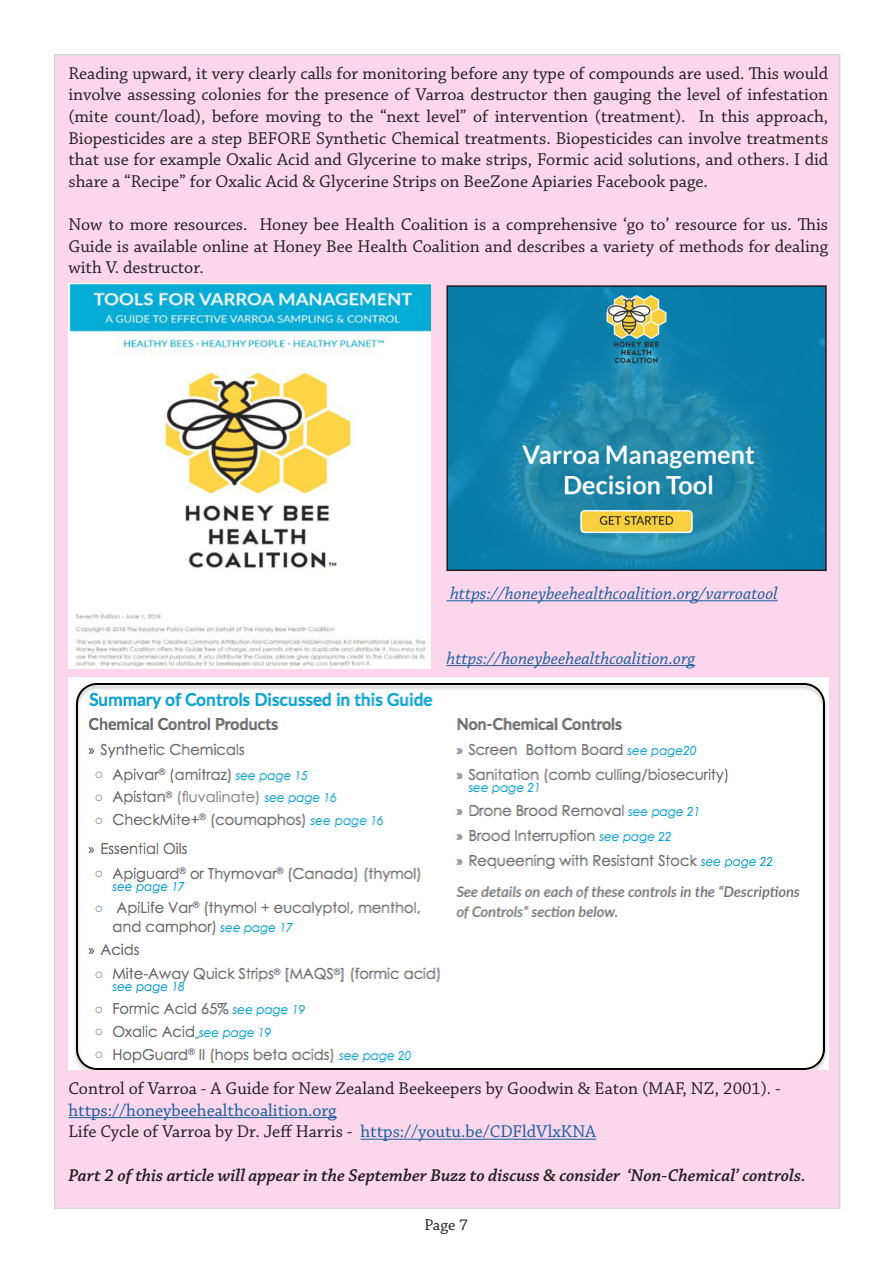
<style>
.page{position:relative;width:893px;height:1263px;background:#fff}
.page>*{position:absolute;margin:0;border:0;box-sizing:border-box;transform-origin:0 0}
.t1{font:18px/21.6px "Chaparral Pro";color:#231f20;text-align:justify}
.t2{font:18px/21.6px "Chaparral Pro";color:#175d9e}
.t3{font:italic 600 18px "Chaparral Pro";color:#231f20}
.t4{font:italic 18px "Chaparral Pro";color:#175d9e}
.t5{font:16.5px "Chaparral Pro";color:#231f20}
.s1{color:#231f20}
</style>
<div class="page">
<div style="left:54px;top:54px;width:786px;height:1155px;background:#fcd7ec"></div>
<hr style="left:68px;top:1117px;width:269px;height:1px;background:#175d9e">
<hr style="left:360px;top:1139px;width:236px;height:1px;background:#175d9e">
<img style="left:449px;top:288px;width:375px;height:280px">
<div style="left:446px;top:285px;width:381px;height:286px;border:2px solid #231f20"></div>
<img style="left:68px;top:284px;width:363px;height:385px">
<hr style="left:446px;top:600px;width:332px;height:1px;background:#175d9e">
<hr style="left:446px;top:665px;width:249px;height:1px;background:#175d9e">
<img style="left:68px;top:677px;width:760px;height:392px">
<p class="t1" style="left:68px;top:63px;width:761px">Reading upward, it very clearly calls for monitoring before any type of compounds are used. This would involve assessing colonies for the presence of Varroa destructor then gauging the level of infestation (mite count/load), before moving to the “next level” of intervention (treatment). In this approach, Biopesticides are a step BEFORE Synthetic Chemical treatments. Biopesticides can involve treatments that use for example Oxalic Acid and Glycerine to make strips, Formic acid solutions, and others. I did share a “Recipe” for Oxalic Acid &amp; Glycerine Strips on BeeZone Apiaries Facebook page.</p>
<p class="t1" style="left:68px;top:214px;width:761px">Now to more resources. Honey bee Health Coalition is a comprehensive ‘go to’ resource for us. This Guide is available online at Honey Bee Health Coalition and describes a variety of methods for dealing with V. destructor.</p>
<p class="t4" style="left:450px;top:583px;width:329px">https://honeybeehealthcoalition.org/varroatool</p>
<p class="t4" style="left:446px;top:648px;width:250px">https://honeybeehealthcoalition.org</p>
<p class="t1" style="left:68px;top:1078px;width:714px">Control of Varroa - A Guide for New Zealand Beekeepers by Goodwin &amp; Eaton (MAF, NZ, 2001). -</p>
<p class="t2" style="left:68px;top:1100px;width:529px">https://honeybeehealthcoalition.org<br><span class="s1">Life Cycle of Varroa by Dr. Jeff Harris -</span> https://youtu.be/CDFldVlxKNA</p>
<p class="t3" style="left:68px;top:1165px;width:739px">Part 2 of this article will appear in the September Buzz to discuss &amp; consider ‘Non-Chemical’ controls.</p>
<p class="t5" style="left:424px;top:1215px;width:45px">Page 7</p>
</div>
